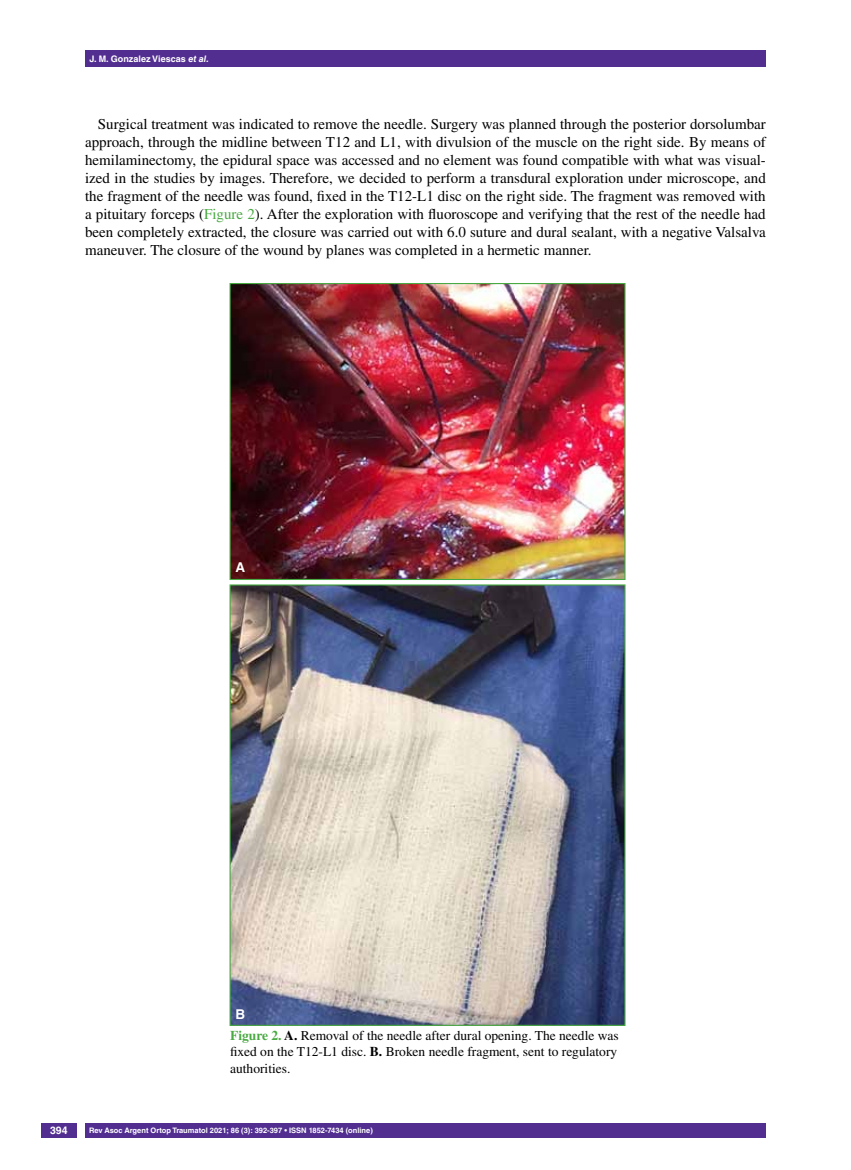
<style>
.page{position:relative;width:851px;height:1170px;background:#fff}
.page>*{position:absolute;margin:0;border:0;box-sizing:border-box;transform-origin:0 0}
.t1{font:15px/18px "Times LT Std";color:#000;text-align:justify}
.t2{font:13.5px/16.2px "Times LT Std";color:#000;text-align:justify}
.t3{font:700 13.5px "Helvetica LT Std";color:#fff}
.t4{font:700 10.5px "Helvetica LT Std";color:#fff}
.t5{font:700 9px "Helvetica LT Std";color:#fff}
.t6{font:700 7.5px "Helvetica LT Std";color:#fff}
.s1{font-style:italic}
.s2{color:#49a942}
.s3{font-weight:700;color:#49a942}
.s4{font-weight:700}
</style>
<div class="page">
<div style="left:41px;top:1123px;width:36px;height:14px;background:#522e91"></div>
<div style="left:85px;top:50px;width:680px;height:17px;background:#522e91"></div>
<div style="left:85px;top:1123px;width:680px;height:14px;background:#522e91"></div>
<img style="left:231px;top:285px;width:392px;height:293px">
<div style="left:229px;top:283px;width:396px;height:297px;border:1px solid #49a942"></div>
<img style="left:231px;top:586px;width:392px;height:437px">
<p class="t5" style="left:89px;top:53px;width:121px">J. M. Gonzalez Viescas <span class="s1">et al.</span></p>
<p class="t1" style="left:85px;top:115px;width:682px;text-indent:13px">Surgical treatment was indicated to remove the needle. Surgery was planned through the posterior dorsolumbar approach, through the midline between T12 and L1, with divulsion of the muscle on the right side. By means of hemilaminectomy, the epidural space was accessed and no element was found compatible with what was visual&shy;ized in the studies by images. Therefore, we decided to perform a transdural exploration under microscope, and the fragment of the needle was found, fixed in the T12-L1 disc on the right side. The fragment was removed with a pituitary forceps (<span class="s2">Figure 2</span>). After the exploration with fluoroscope and verifying that the rest of the needle had been completely extracted, the closure was carried out with 6.0 suture and dural sealant, with a negative Valsalva maneuver. The closure of the wound by planes was completed in a hermetic manner.</p>
<p class="t3" style="left:235px;top:559px;width:11px">A</p>
<p class="t4" style="left:50px;top:1124px;width:19px">394</p>
<p class="t3" style="left:235px;top:1006px;width:10px">B</p>
<p class="t2" style="left:230px;top:1027px;width:390px"><span class="s3">Figure 2.</span> <span class="s4">A.</span> Removal of the needle after dural opening. The needle was fixed on the T12-L1 disc. <span class="s4">B.</span> Broken needle fragment, sent to regulatory authorities.</p>
<p class="t6" style="left:89px;top:1125px;width:285px">Rev Asoc Argent Ortop Traumatol 2021; 86 (3): 392-397 • ISSN 1852-7434 (online)</p>
</div>
